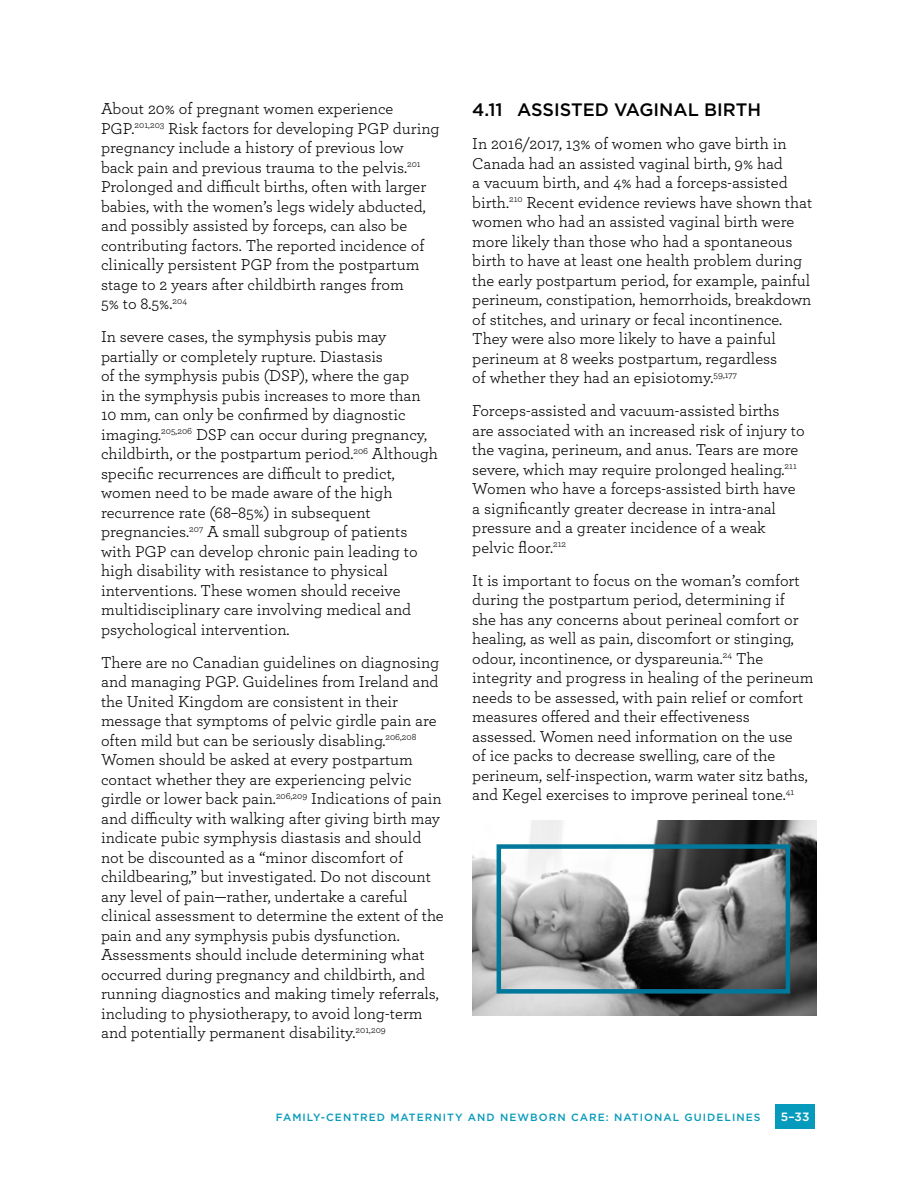
<style>
.page{position:relative;width:918px;height:1188px;background:#fff}
.page>*{position:absolute;margin:0;border:0;box-sizing:border-box;transform-origin:0 0}
.t1{font:500 18px "Gotham";color:#000}
.t2{font:16.5px/19.5px "Archer";color:#000}
.t3{font:500 12px "Gotham";color:#fff}
.t4{font:500 10.5px "Gotham";letter-spacing:.1em;color:#069abc}
</style>
<div class="page">
<div style="left:776px;top:1105px;width:39px;height:24px;background:#069abc"></div>
<img style="left:472px;top:820px;width:345px;height:195px">
<div style="left:497px;top:844px;width:293px;height:150px;border:4px solid #00789c"></div>
<p class="t2" style="left:101px;top:98px;width:340px">About 20% of pregnant women experience PGP.<sup>201,203</sup> Risk factors for developing PGP during pregnancy include a history of previous low back pain and previous trauma to the pelvis.<sup>201<br></sup>Prolonged and difficult births, often with larger babies, with the women’s legs widely abducted, and possibly assisted by forceps, can also be contributing factors. The reported incidence of clinically persistent PGP from the postpartum stage to 2 years after childbirth ranges from<br>5% to 8.5%.<sup>204</sup></p>
<p class="t2" style="left:101px;top:326px;width:339px">In severe cases, the symphysis pubis may partially or completely rupture. Diastasis<br>of the symphysis pubis (DSP), where the gap<br>in the symphysis pubis increases to more than 10 mm, can only be confirmed by diagnostic imaging.<sup>205,206</sup> DSP can occur during pregnancy, childbirth, or the postpartum period.<sup>206</sup> Although specific recurrences are difficult to predict, women need to be made aware of the high recurrence rate (68–85%) in subsequent pregnancies.<sup>207</sup> A small subgroup of patients with PGP can develop chronic pain leading to high disability with resistance to physical interventions. These women should receive multidisciplinary care involving medical and psychological intervention.</p>
<p class="t2" style="left:101px;top:652px;width:344px">There are no Canadian guidelines on diagnosing and managing PGP. Guidelines from Ireland and the United Kingdom are consistent in their message that symptoms of pelvic girdle pain are often mild but can be seriously disabling.<sup>206,208<br></sup>Women should be asked at every postpartum contact whether they are experiencing pelvic girdle or lower back pain.<sup>206,209</sup> Indications of pain and difficulty with walking after giving birth may indicate pubic symphysis diastasis and should not be discounted as a “minor discomfort of childbearing,” but investigated. Do not discount any level of pain—rather, undertake a careful clinical assessment to determine the extent of the pain and any symphysis pubis dysfunction.<br>Assessments should include determining what occurred during pregnancy and childbirth, and running diagnostics and making timely referrals, including to physiotherapy, to avoid long-term and potentially permanent disability.<sup>201,209</sup></p>
<p class="t1" style="left:472px;top:100px;width:290px">4.11 ASSISTED VAGINAL BIRTH</p>
<p class="t2" style="left:472px;top:133px;width:342px">In 2016/2017, 13% of women who gave birth in Canada had an assisted vaginal birth, 9% had<br>a vacuum birth, and 4% had a forceps-assisted birth.<sup>210</sup> Recent evidence reviews have shown that women who had an assisted vaginal birth were more likely than those who had a spontaneous birth to have at least one health problem during the early postpartum period, for example, painful perineum, constipation, hemorrhoids, breakdown of stitches, and urinary or fecal incontinence.<br>They were also more likely to have a painful perineum at 8 weeks postpartum, regardless<br>of whether they had an episiotomy.<sup>59,177</sup></p>
<p class="t2" style="left:472px;top:400px;width:334px">Forceps-assisted and vacuum-assisted births are associated with an increased risk of injury to the vagina, perineum, and anus. Tears are more severe, which may require prolonged healing.<sup>211<br></sup>Women who have a forceps-assisted birth have a significantly greater decrease in intra-anal pressure and a greater incidence of a weak pelvic floor.<sup>212</sup></p>
<p class="t2" style="left:472px;top:570px;width:343px">It is important to focus on the woman’s comfort during the postpartum period, determining if<br>she has any concerns about perineal comfort or healing, as well as pain, discomfort or stinging, odour, incontinence, or dyspareunia.<sup>24</sup> The integrity and progress in healing of the perineum needs to be assessed, with pain relief or comfort measures offered and their effectiveness assessed. Women need information on the use<br>of ice packs to decrease swelling, care of the perineum, self-inspection, warm water sitz baths, and Kegel exercises to improve perineal tone.<sup>41</sup></p>
<p class="t4" style="left:276px;top:1112px;width:486px">FAMILY-CENTRED MATERNITY AND NEWBORN CARE: NATIONAL GUIDELINES</p>
<p class="t3" style="left:781px;top:1110px;width:30px">5–33</p>
</div>
